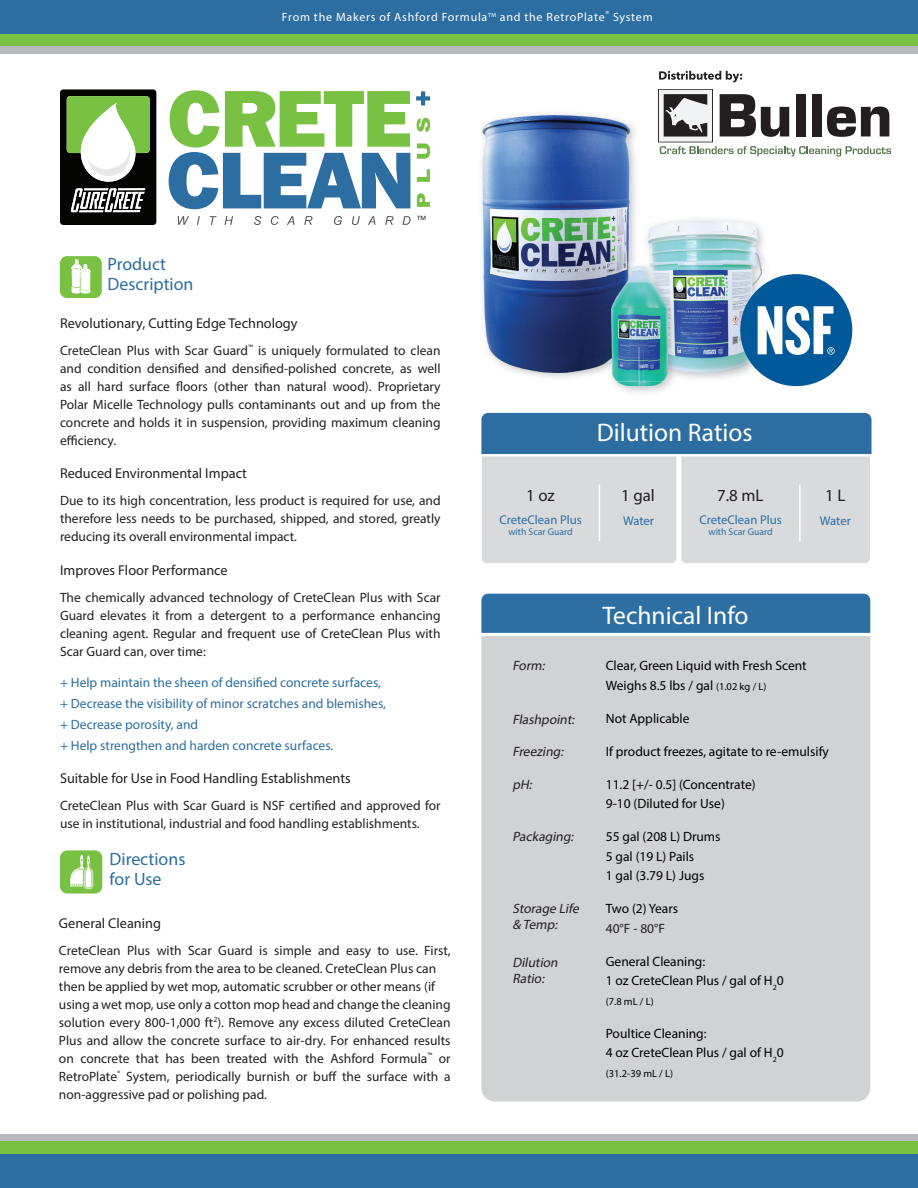
<style>
.page{position:relative;width:918px;height:1188px;background:#fff}
.page>*{position:absolute;margin:0;border:0;box-sizing:border-box;transform-origin:0 0}
.t1{font:25.5px "Myriad Pro";color:#fff}
.t2{font:17.85px/20.4px "Myriad Pro";color:#2c6ea2}
.t3{font:16.8px "Myriad Pro";color:#231f20}
.t4{font:14.25px "Myriad Pro";color:#231f20}
.t5{font:13.5px/18px "Myriad Pro";color:#231f20;text-align:justify}
.t6{font:13.5px/19.5px "Myriad Pro";color:#000}
.t7{font:13.5px/21px "Myriad Pro";color:#2c6ea2}
.t8{font:italic 13.5px/16.2px "Myriad Pro";color:#231f20}
.t9{font:12.6px "Myriad Pro";color:#2c6ea2}
.t10{font:12px "Myriad Pro";letter-spacing:.06em;color:#fff}
.t11{font:10.5px "Myriad Pro";color:#000}
.t12{font:9.75px "Myriad Pro";color:#2c6ea2}
.t13{font:6px "Frutiger LT Pro";color:#231f20}
.s1{font-size:10.5px}
</style>
<div class="page">
<div style="left:60px;top:256px;width:42px;height:42px;background:#79c142;border-radius:7px"></div>
<svg style="left:72px;top:259px;width:18px;height:35px"></svg>
<div style="left:0;top:33px;width:918px;height:15px;background:#79c142"></div>
<div style="left:0;top:0;width:918px;height:33px;background:#2c6ea2"></div>
<div style="left:60px;top:850px;width:42px;height:44px;background:#79c142;border-radius:7px"></div>
<svg style="left:70px;top:855px;width:24px;height:34px"></svg>
<div style="left:481px;top:594px;width:389px;height:39px;background:#2e6fa3"></div>
<div style="left:481px;top:636px;width:389px;height:466px;background:#d1d2d4"></div>
<div style="left:0;top:47px;width:918px;height:7px;background:#b8b9bc"></div>
<div style="left:0;top:1141px;width:918px;height:14px;background:#79c142"></div>
<div style="left:0;top:1155px;width:918px;height:33px;background:#2c6ea2"></div>
<div style="left:0;top:1134px;width:918px;height:7px;background:#b8b9bc"></div>
<svg style="left:169px;top:90px;width:241px;height:119px"></svg>
<svg style="left:416px;top:91px;width:14px;height:14px"></svg>
<svg style="left:178px;top:216px;width:11px;height:9px"></svg>
<svg style="left:197px;top:216px;width:3px;height:9px"></svg>
<svg style="left:210px;top:216px;width:7px;height:9px"></svg>
<svg style="left:224px;top:216px;width:9px;height:9px"></svg>
<svg style="left:254px;top:216px;width:7px;height:9px"></svg>
<svg style="left:271px;top:216px;width:8px;height:9px"></svg>
<svg style="left:287px;top:216px;width:8px;height:9px"></svg>
<svg style="left:304px;top:216px;width:9px;height:9px"></svg>
<svg style="left:334px;top:216px;width:8px;height:9px"></svg>
<svg style="left:352px;top:216px;width:8px;height:9px"></svg>
<svg style="left:368px;top:216px;width:8px;height:9px"></svg>
<svg style="left:385px;top:216px;width:9px;height:9px"></svg>
<svg style="left:402px;top:216px;width:9px;height:9px"></svg>
<svg style="left:417px;top:193px;width:13px;height:14px"></svg>
<svg style="left:417px;top:169px;width:13px;height:13px"></svg>
<svg style="left:417px;top:143px;width:13px;height:16px"></svg>
<svg style="left:417px;top:118px;width:13px;height:14px"></svg>
<img style="left:481px;top:113px;width:155px;height:265px">
<img style="left:482px;top:115px;width:147px;height:154px">
<img style="left:482px;top:269px;width:125px;height:103px">
<img style="left:647px;top:219px;width:123px;height:161px">
<img style="left:648px;top:220px;width:75px;height:51px">
<img style="left:723px;top:220px;width:38px;height:152px">
<img style="left:678px;top:271px;width:46px;height:101px">
<img style="left:607px;top:262px;width:32px;height:118px">
<img style="left:607px;top:262px;width:22px;height:110px">
<img style="left:643px;top:262px;width:35px;height:120px">
<img style="left:648px;top:262px;width:30px;height:110px">
<img style="left:639px;top:267px;width:4px;height:79px">
<img style="left:611px;top:346px;width:57px;height:40px">
<img style="left:629px;top:267px;width:10px;height:76px">
<img style="left:611px;top:343px;width:28px;height:39px">
<img style="left:611px;top:267px;width:18px;height:105px">
<img style="left:643px;top:267px;width:5px;height:76px">
<img style="left:643px;top:343px;width:25px;height:39px">
<img style="left:648px;top:267px;width:20px;height:105px">
<div style="left:740px;top:274px;width:112px;height:112px;background:#00599a;border-radius:50%"></div>
<svg style="left:758px;top:306px;width:77px;height:49px"></svg>
<svg style="left:481px;top:413px;width:391px;height:150px;background:#aabdcd"></svg>
<hr style="left:799px;top:485px;width:2px;height:56px;background:#fff">
<svg style="left:60px;top:89px;width:96px;height:136px"></svg>
<svg style="left:658px;top:89px;width:233px;height:67px"></svg>
<svg style="left:659px;top:71px;width:83px;height:11px"></svg>
<p class="t10" style="left:282px;top:10px;width:372px">From the Makers of Ashford Formula<sup>TM</sup> and the RetroPlate<sup>®</sup> System</p>
<p class="t13" style="left:417px;top:215px;width:10px">TM</p>
<h2 class="t2" style="left:107px;top:253px;width:88px">Product<br>Description</h2>
<p class="t4" style="left:60px;top:314px;width:239px">Revolutionary, Cutting Edge Technology</p>
<p class="t5" style="left:60px;top:341px;width:382px">CreteClean Plus with Scar Guard<sup>™</sup> is uniquely formulated to clean and condition densified and densified-polished concrete, as well as all hard surface floors (other than natural wood). Proprietary Polar Micelle Technology pulls contaminants out and up from the concrete and holds it in suspension, providing maximum cleaning efficiency.</p>
<p class="t4" style="left:60px;top:465px;width:188px">Reduced Environmental Impact</p>
<p class="t5" style="left:60px;top:492px;width:382px">Due to its high concentration, less product is required for use, and therefore less needs to be purchased, shipped, and stored, greatly reducing its overall environmental impact.</p>
<p class="t4" style="left:60px;top:561px;width:169px">Improves Floor Performance</p>
<p class="t5" style="left:60px;top:588px;width:382px">The chemically advanced technology of CreteClean Plus with Scar Guard elevates it from a detergent to a performance enhancing cleaning agent. Regular and frequent use of CreteClean Plus with Scar Guard can, over time:</p>
<p class="t7" style="left:60px;top:672px;width:328px">+ Help maintain the sheen of densified concrete surfaces, + Decrease the visibility of minor scratches and blemishes, + Decrease porosity, and<br>+ Help strengthen and harden concrete surfaces.</p>
<p class="t4" style="left:60px;top:770px;width:292px">Suitable for Use in Food Handling Establishments</p>
<p class="t5" style="left:60px;top:797px;width:382px">CreteClean Plus with Scar Guard is NSF certified and approved for use in institutional, industrial and food handling establishments.</p>
<h2 class="t2" style="left:110px;top:848px;width:77px">Directions for Use</h2>
<p class="t4" style="left:59px;top:914px;width:104px">General Cleaning</p>
<p class="t5" style="left:59px;top:941px;width:393px;text-align:left">CreteClean Plus with Scar Guard is simple and easy to use. First, remove any debris from the area to be cleaned. CreteClean Plus can then be applied by wet mop, automatic scrubber or other means (if using a wet mop, use only a cotton mop head and change the cleaning solution every 800-1,000 ft<sup>2</sup>). Remove any excess diluted CreteClean Plus and allow the concrete surface to air-dry. For enhanced results on concrete that has been treated with the Ashford Formula<sup>™</sup> or RetroPlate<sup>®</sup> System, periodically burnish or buff the surface with a non-aggressive pad or polishing pad.</p>
<h1 class="t1" style="left:597px;top:417px;width:157px">Dilution Ratios</h1>
<p class="t3" style="left:526px;top:485px;width:30px">1 oz</p>
<p class="t9" style="left:499px;top:512px;width:84px">CreteClean Plus</p>
<p class="t12" style="left:508px;top:526px;width:66px">with Scar Guard</p>
<p class="t3" style="left:621px;top:485px;width:35px">1 gal</p>
<p class="t9" style="left:623px;top:513px;width:32px">Water</p>
<p class="t3" style="left:717px;top:485px;width:48px">7.8 mL</p>
<p class="t9" style="left:699px;top:512px;width:84px">CreteClean Plus</p>
<p class="t12" style="left:709px;top:526px;width:66px">with Scar Guard</p>
<p class="t3" style="left:825px;top:485px;width:22px">1 L</p>
<p class="t9" style="left:820px;top:513px;width:32px">Water</p>
<p class="t8" style="left:512px;top:658px;width:36px">Form:</p>
<p class="t8" style="left:512px;top:711px;width:66px">Flashpoint:</p>
<p class="t8" style="left:512px;top:743px;width:55px">Freezing:</p>
<p class="t8" style="left:512px;top:776px;width:24px">pH:</p>
<p class="t8" style="left:512px;top:828px;width:65px">Packaging:</p>
<p class="t8" style="left:512px;top:900px;width:71px">Storage Life &amp; Temp:</p>
<p class="t8" style="left:512px;top:954px;width:50px">Dilution<br>Ratio:</p>
<h1 class="t1" style="left:602px;top:599px;width:148px">Technical Info</h1>
<p class="t6" style="left:606px;top:656px;width:202px">Clear, Green Liquid with Fresh Scent<br>Weighs 8.5 lbs / gal <span class="s1">(1.02 kg / L)</span></p>
<p class="t6" style="left:606px;top:708px;width:85px">Not Applicable</p>
<p class="t6" style="left:606px;top:741px;width:225px">If product freezes, agitate to re-emulsify</p>
<p class="t6" style="left:606px;top:774px;width:151px">11.2 [+/- 0.5] (Concentrate)<br>9-10 (Diluted for Use)</p>
<p class="t6" style="left:606px;top:827px;width:116px">55 gal (208 L) Drums<br>5 gal (19 L) Pails<br>1 gal (3.79 L) Jugs</p>
<p class="t6" style="left:606px;top:899px;width:74px">Two (2) Years</p>
<p class="t5" style="left:606px;top:919px;width:61px">40°F - 80°F</p>
<p class="t6" style="left:606px;top:951px;width:179px">General Cleaning:<br>1 oz CreteClean Plus / gal of H<sub>2</sub>0</p>
<p class="t11" style="left:606px;top:995px;width:49px">(7.8 mL / L)</p>
<p class="t6" style="left:606px;top:1023px;width:179px">Poultice Cleaning:<br>4 oz CreteClean Plus / gal of H<sub>2</sub>0</p>
<p class="t11" style="left:606px;top:1067px;width:69px">(31.2-39 mL / L)</p>
</div>
